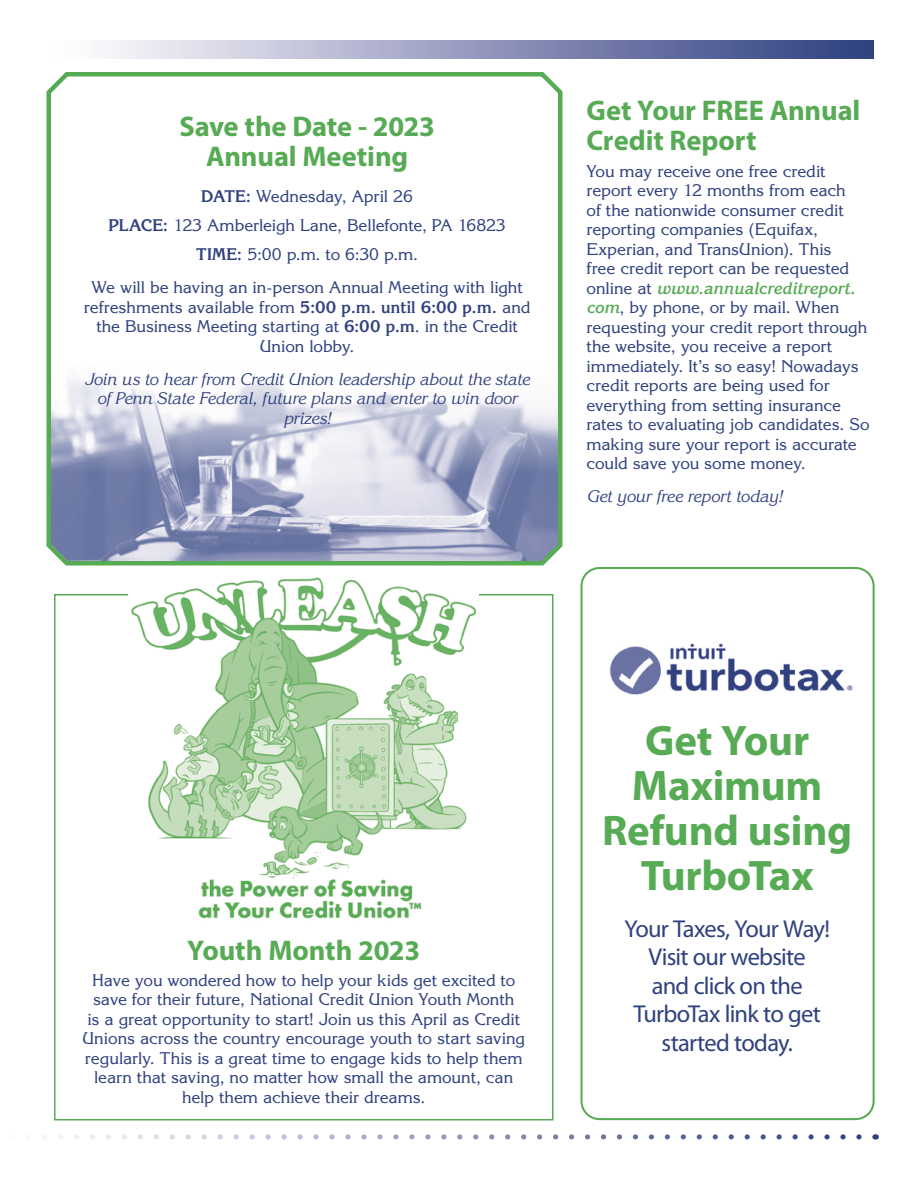
<style>
.page{position:relative;width:918px;height:1188px;background:#fff}
.page>*{position:absolute;margin:0;border:0;box-sizing:border-box;transform-origin:0 0}
.t1{font:700 42.9px/44.8px "Myriad Pro";letter-spacing:-.005em;color:#57ab54;text-align:center}
.headline{font:700 28.5px/30px "Myriad Pro";letter-spacing:-.005em;color:#57ab54;text-align:center}
.t2{font:24.45px/28.7px "Myriad Pro";letter-spacing:-.03em;color:#30417e;text-align:center}
.BODY_TEXT{font:16.5px/19.5px "Korinna Std";letter-spacing:-.005em;color:#30417e;text-align:center}
.BODY_TEXT-2{font:italic 16.5px/19.5px "Korinna Std";letter-spacing:-.015em;color:#30417e;text-align:center}
.s1{font-weight:700}
.s2{font-weight:700;font-style:italic;color:#57ab54}
</style>
<div class="page">
<svg style="left:58px;top:1134px;width:801px;height:6px"></svg>
<div style="left:42px;top:41px;width:831px;height:17px;background:linear-gradient(to right,#fff,#2c3c7f)"></div>
<img style="left:609px;top:643px;width:244px;height:52px">
<div style="left:580px;top:567px;width:295px;height:553px;border:2px solid #57ab54;border-radius:18px"></div>
<svg style="left:46px;top:72px;width:517px;height:494px"></svg>
<img style="left:131px;top:577px;width:345px;height:342px">
<p class="headline" style="left:179px;top:110px;width:257px">Save the Date - 2023<br>Annual Meeting</p>
<p class="BODY_TEXT" style="left:201px;top:186px;width:213px"><span class="s1">DATE:</span> Wednesday, April 26</p>
<p class="BODY_TEXT" style="left:109px;top:215px;width:399px"><span class="s1">PLACE:</span> 123 Amberleigh Lane, Bellefonte, PA 16823</p>
<p class="BODY_TEXT" style="left:196px;top:245px;width:223px"><span class="s1">TIME:</span> 5:00 p.m. to 6:30 p.m.</p>
<p class="BODY_TEXT" style="left:84px;top:278px;width:448px">We will be having an in-person Annual Meeting with light refreshments available from <span class="s1">5:00 p.m. until 6:00 p.m.</span> and the Business Meeting starting at <span class="s1">6:00 p.m</span>. in the Credit Union lobby.</p>
<p class="BODY_TEXT-2" style="left:84px;top:370px;width:447px">Join us to hear from Credit Union leadership about the state of Penn State Federal, future plans and enter to win door prizes!</p>
<p class="headline" style="left:586px;top:95px;width:275px;text-align:left">Get Your FREE Annual<br>Credit Report</p>
<p class="BODY_TEXT" style="left:586px;top:161px;width:285px;text-align:left">You may receive one free credit report every 12 months from each<br>of the nationwide consumer credit reporting companies (Equifax, Experian, and TransUnion). This<br>free credit report can be requested online at <span class="s2">www.annualcreditreport. com</span>, by phone, or by mail. When requesting your credit report through the website, you receive a report immediately. It’s so easy! Nowadays credit reports are being used for everything from setting insurance rates to evaluating job candidates. So making sure your report is accurate could save you some money.</p>
<p class="BODY_TEXT-2" style="left:586px;top:487px;width:197px">Get your free report today!</p>
<p class="headline" style="left:187px;top:934px;width:234px">Youth Month 2023</p>
<p class="BODY_TEXT" style="left:82px;top:970px;width:444px">Have you wondered how to help your kids get excited to save for their future, National Credit Union Youth Month<br>is a great opportunity to start! Join us this April as Credit Unions across the country encourage youth to start saving regularly. This is a great time to engage kids to help them learn that saving, no matter how small the amount, can help them achieve their dreams.</p>
<p class="t1" style="left:602px;top:717px;width:252px">Get Your<br>Maximum<br>Refund using<br>TurboTax</p>
<p class="t2" style="left:624px;top:914px;width:207px">Your Taxes, Your Way!<br>Visit our website<br>and click on the<br>TurboTax link to get started today.</p>
</div>
